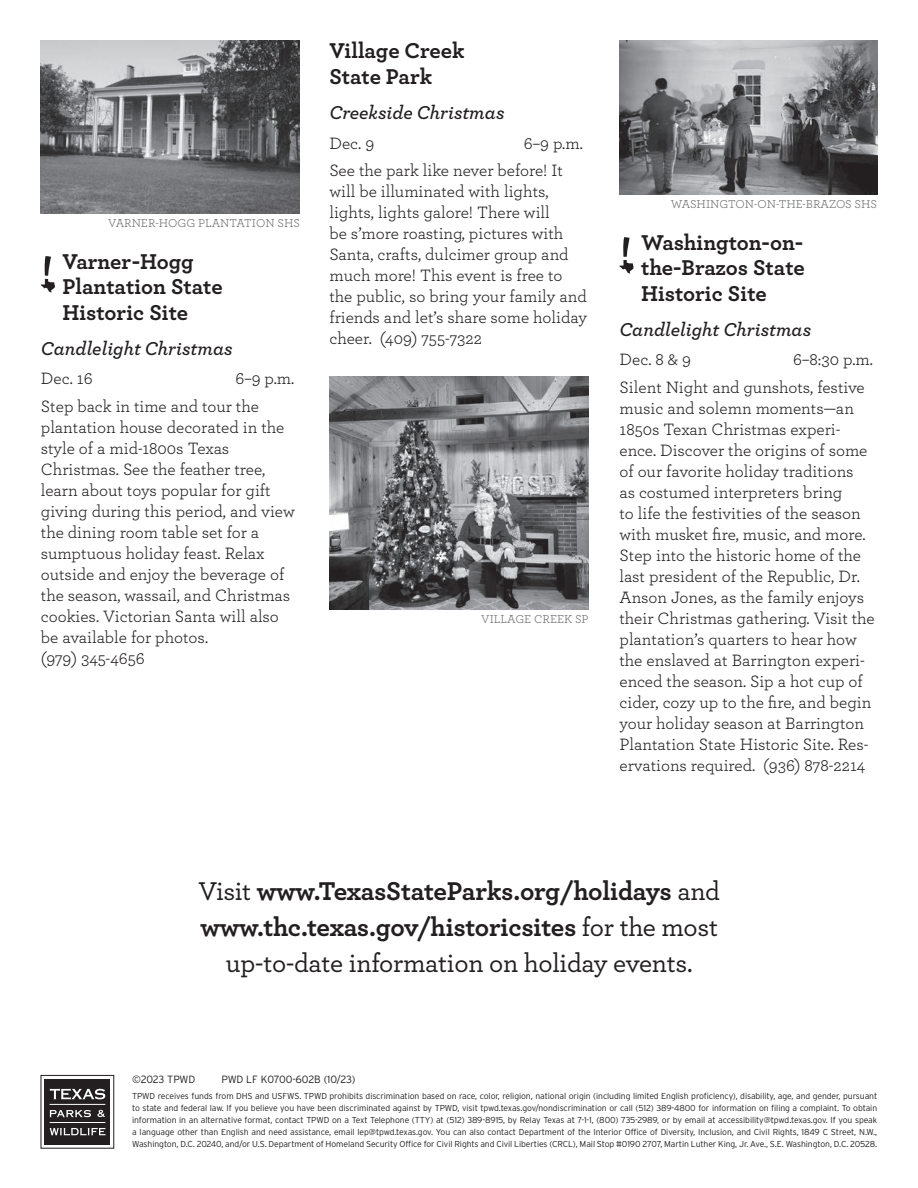
<style>
.page{position:relative;width:918px;height:1188px;background:#fff}
.page>*{position:absolute;margin:0;border:0;box-sizing:border-box;transform-origin:0 0}
.t1{font:700 27px/36px "Archer";letter-spacing:-.01em;color:#231f20;text-align:center}
.t2{font:700 22.5px/25.5px "Archer";color:#231f20}
.t3{font:italic 600 19.5px "Archer";color:#231f20}
.t4{font:17.25px/21px "Archer";color:#231f20}
.t5{font:12px "Archer";color:#6c6d70}
.t6{font:300 10.5px "Interstate";letter-spacing:-.015em;color:#231f20}
.t7{font:300 8.7px/12px "Interstate";letter-spacing:-.01em;color:#231f20;text-align:justify}
.s1{font-weight:500}
</style>
<div class="page">
<svg style="left:619px;top:237px;width:15px;height:37px"></svg>
<div style="left:41px;top:1075px;width:73px;height:73px;background:linear-gradient(to right,#fff,#fff)"></div>
<div style="left:45px;top:1079px;width:65px;height:65px;background:#231f20"></div>
<svg style="left:50px;top:1089px;width:55px;height:11px"></svg>
<svg style="left:50px;top:1128px;width:55px;height:7px"></svg>
<svg style="left:50px;top:1110px;width:41px;height:7px"></svg>
<hr style="left:50px;top:1104px;width:55px;height:1px;background:#fff">
<hr style="left:50px;top:1122px;width:55px;height:1px;background:#fff">
<svg style="left:97px;top:1110px;width:8px;height:7px"></svg>
<svg style="left:41px;top:256px;width:14px;height:37px"></svg>
<img style="left:329px;top:376px;width:259px;height:233px">
<img style="left:620px;top:40px;width:257px;height:154px">
<img style="left:41px;top:40px;width:259px;height:173px">
<p class="t5" style="left:108px;top:214px;width:193px">VARNER-HOGG PLANTATION SHS</p>
<h2 class="t2" style="left:62px;top:247px;width:162px">Varner-Hogg<br>Plantation State<br>Historic Site</h2>
<p class="t3" style="left:41px;top:333px;width:193px">Candlelight Christmas</p>
<p class="t4" style="left:41px;top:367px;width:53px">Dec. 16</p>
<p class="t4" style="left:41px;top:364px;width:255px;line-height:27.5px;text-indent:195px">6–9 p.m.<br>Step back in time and tour the</p>
<p class="t4" style="left:41px;top:416px;width:255px">plantation house decorated in the style of a mid-1800s Texas<br>Christmas. See the feather tree, learn about toys popular for gift giving during this period, and view the dining room table set for a sumptuous holiday feast. Relax outside and enjoy the beverage of the season, wassail, and Christmas cookies. Victorian Santa will also be available for photos.<br>(979) 345-4656</p>
<h2 class="t2" style="left:329px;top:37px;width:137px">Village Creek<br>State Park</h2>
<p class="t3" style="left:329px;top:98px;width:177px">Creekside Christmas</p>
<p class="t4" style="left:329px;top:132px;width:46px">Dec. 9</p>
<p class="t4" style="left:329px;top:128px;width:255px;line-height:27.5px;text-indent:195px">6–9 p.m.<br>See the park like never before! It</p>
<p class="t4" style="left:329px;top:180px;width:259px">will be illuminated with lights, lights, lights galore! There will<br>be s’more roasting, pictures with<br>Santa, crafts, dulcimer group and much more! This event is free to the public, so bring your family and friends and let’s share some holiday cheer. (409) 755-7322</p>
<p class="t5" style="left:481px;top:611px;width:109px">VILLAGE CREEK SP</p>
<p class="t5" style="left:671px;top:195px;width:208px">WASHINGTON-ON-THE-BRAZOS SHS</p>
<h2 class="t2" style="left:641px;top:228px;width:165px;text-align:justify">Washington-on&shy;the-Brazos State Historic Site</h2>
<p class="t3" style="left:620px;top:314px;width:193px">Candlelight Christmas</p>
<p class="t4" style="left:620px;top:348px;width:73px">Dec. 8 &amp; 9</p>
<p class="t4" style="left:620px;top:345px;width:255px;line-height:27.5px;text-indent:174px">6–8:30 p.m.<br>Silent Night and gunshots, festive</p>
<p class="t4" style="left:620px;top:397px;width:257px">music and solemn moments—an 1850s Texan Christmas experi&shy;ence. Discover the origins of some of our favorite holiday traditions<br>as costumed interpreters bring<br>to life the festivities of the season with musket fire, music, and more.<br>Step into the historic home of the last president of the Republic, Dr.<br>Anson Jones, as the family enjoys their Christmas gathering. Visit the plantation’s quarters to hear how the enslaved at Barrington experi&shy;enced the season. Sip a hot cup of cider, cozy up to the fire, and begin your holiday season at Barrington Plantation State Historic Site. Res&shy;ervations required. (936) 878-2214</p>
<h1 class="t1" style="left:198px;top:871px;width:523px"><span class="s1">Visit</span> www.TexasStateParks.org/holidays <span class="s1">and </span>www.thc.texas.gov/historicsites <span class="s1">for the most up-to-date information on holiday events.</span></h1>
<p class="t6" style="left:132px;top:1074px;width:65px">©2023 TPWD</p>
<p class="t6" style="left:221px;top:1074px;width:136px">PWD LF K0700-602B (10/23)</p>
<p class="t7" style="left:132px;top:1089px;width:747px">TPWD receives funds from DHS and USFWS. TPWD prohibits discrimination based on race, color, religion, national origin (including limited English proficiency), disability, age, and gender, pursuant to state and federal law. If you believe you have been discriminated against by TPWD, visit tpwd.texas.gov/nondiscrimination or call (512) 389-4800 for information on filing a complaint. To obtain information in an alternative format, contact TPWD on a Text Telephone (TTY) at (512) 389-8915, by Relay Texas at 7-1-1, (800) 735-2989, or by email at accessibility@tpwd.texas.gov. If you speak a language other than English and need assistance, email lep@tpwd.texas.gov. You can also contact Department of the Interior Office of Diversity, Inclusion, and Civil Rights, 1849 C Street, N.W., Washington, D.C. 20240, and/or U.S. Department of Homeland Security Office for Civil Rights and Civil Liberties (CRCL), Mail Stop #0190 2707, Martin Luther King, Jr. Ave., S.E. Washington, D.C. 20528.</p>
</div>
